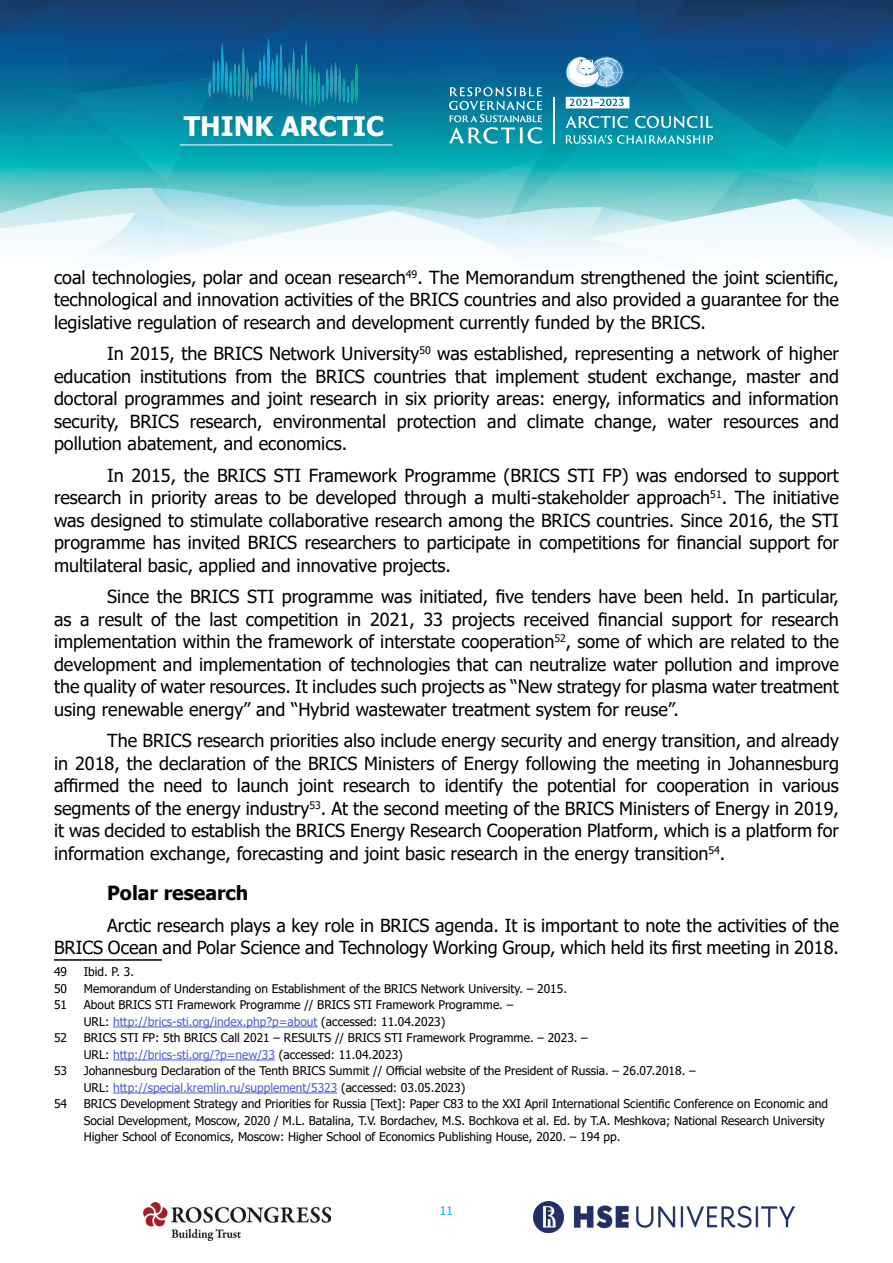
<style>
.page{position:relative;width:893px;height:1263px;background:#fff}
.page>*{position:absolute;margin:0;border:0;box-sizing:border-box;transform-origin:0 0}
.t1{font:700 26.85px "Tahoma";color:#fff}
.заголовок_нумер{font:700 19.5px "Tahoma";color:#000}
.Основной_текст{font:18px/22.5px "Tahoma";color:#000;text-align:justify}
.сноски{font:12px/16.5px "Tahoma";color:#000}
.t2{font:12px "Tahoma";color:#00b5da}
.s1{color:#4f5cd6}
</style>
<div class="page">
<img style="left:534px;top:1201px;width:261px;height:31px">
<img style="left:143px;top:1202px;width:187px;height:38px">
<img style="left:0;top:0;width:893px;height:260px">
<img style="left:201px;top:34px;width:166px;height:79px">
<hr style="left:180px;top:145px;width:212px;height:1px;background:#fff">
<hr style="left:553px;top:97px;width:2px;height:47px;background:#fff">
<svg style="left:566px;top:116px;width:62px;height:12px"></svg>
<svg style="left:635px;top:116px;width:78px;height:12px"></svg>
<svg style="left:566px;top:135px;width:147px;height:9px"></svg>
<svg style="left:566px;top:97px;width:63px;height:11px"></svg>
<svg style="left:449px;top:87px;width:93px;height:57px;background:#3d9eb5"></svg>
<svg style="left:564px;top:56px;width:59px;height:32px"></svg>
<hr style="left:54px;top:959px;width:108px;height:2px;background:#000">
<hr style="left:113px;top:1026px;width:205px;height:1px;background:#4f5cd6">
<hr style="left:113px;top:1059px;width:162px;height:1px;background:#4f5cd6">
<hr style="left:113px;top:1092px;width:224px;height:1px;background:#4f5cd6">
<h1 class="t1" style="left:184px;top:107px;width:202px">THINK ARCTIC</h1>
<p class="Основной_текст" style="left:54px;top:267px;width:786px">coal technologies, polar and ocean research<sup>49</sup>. The Memorandum strengthened the joint scientific, technological and innovation activities of the BRICS countries and also provided a guarantee for the legislative regulation of research and development currently funded by the BRICS.</p>
<p class="Основной_текст" style="left:54px;top:343px;width:786px;text-indent:53px">In 2015, the BRICS Network University<sup>50</sup> was established, representing a network of higher education institutions from the BRICS countries that implement student exchange, master and doctoral programmes and joint research in six priority areas: energy, informatics and information security, BRICS research, environmental protection and climate change, water resources and pollution abatement, and economics.</p>
<p class="Основной_текст" style="left:54px;top:465px;width:786px;text-indent:53px">In 2015, the BRICS STI Framework Programme (BRICS STI FP) was endorsed to support research in priority areas to be developed through a multi-stakeholder approach<sup>51</sup>. The initiative was designed to stimulate collaborative research among the BRICS countries. Since 2016, the STI programme has invited BRICS researchers to participate in competitions for financial support for multilateral basic, applied and innovative projects.</p>
<p class="Основной_текст" style="left:54px;top:586px;width:786px;text-indent:53px">Since the BRICS STI programme was initiated, five tenders have been held. In particular, as a result of the last competition in 2021, 33 projects received financial support for research implementation within the framework of interstate cooperation<sup>52</sup>, some of which are related to the development and implementation of technologies that can neutralize water pollution and improve the quality of water resources. It includes such projects as “New strategy for plasma water treatment using renewable energy” and “Hybrid wastewater treatment system for reuse”.</p>
<p class="Основной_текст" style="left:54px;top:730px;width:786px;text-indent:53px">The BRICS research priorities also include energy security and energy transition, and already in 2018, the declaration of the BRICS Ministers of Energy following the meeting in Johannesburg affirmed the need to launch joint research to identify the potential for cooperation in various segments of the energy industry<sup>53</sup>. At the second meeting of the BRICS Ministers of Energy in 2019, it was decided to establish the BRICS Energy Research Cooperation Platform, which is a platform for information exchange, forecasting and joint basic research in the energy transition<sup>54</sup>.</p>
<p class="заголовок_нумер" style="left:107px;top:879px;width:143px">Polar research</p>
<p class="Основной_текст" style="left:54px;top:915px;width:786px;text-align:right">Arctic research plays a key role in BRICS agenda. It is important to note the activities of the<br>BRICS Ocean and Polar Science and Technology Working Group, which held its first meeting in 2018.</p>
<p class="сноски" style="left:54px;top:964px;width:15px">49</p>
<p class="сноски" style="left:84px;top:964px;width:52px">Ibid. P. 3.</p>
<p class="сноски" style="left:54px;top:981px;width:15px">50</p>
<p class="сноски" style="left:84px;top:981px;width:485px">Memorandum of Understanding on Establishment of the BRICS Network University. – 2015.</p>
<p class="сноски" style="left:54px;top:997px;width:15px">51</p>
<p class="сноски" style="left:84px;top:997px;width:431px">About BRICS STI Framework Programme // BRICS STI Framework Programme. –<br>URL: <span class="s1">http://brics-sti.org/index.php?p=about</span> (accessed: 11.04.2023)</p>
<p class="сноски" style="left:54px;top:1030px;width:15px">52</p>
<p class="сноски" style="left:84px;top:1030px;width:506px">BRICS STI FP: 5th BRICS Call 2021 – RESULTS // BRICS STI Framework Programme. – 2023. –<br>URL: <span class="s1">http://brics-sti.org/?p=new/33</span> (accessed: 11.04.2023)</p>
<p class="сноски" style="left:54px;top:1063px;width:15px">53</p>
<p class="сноски" style="left:84px;top:1063px;width:613px">Johannesburg Declaration of the Tenth BRICS Summit // Official website of the President of Russia. – 26.07.2018. –<br>URL: <span class="s1">http://special.kremlin.ru/supplement/5323</span> (accessed: 03.05.2023)</p>
<p class="сноски" style="left:54px;top:1096px;width:15px">54</p>
<p class="сноски" style="left:84px;top:1096px;width:746px">BRICS Development Strategy and Priorities for Russia [Text]: Paper C83 to the XXI April International Scientific Conference on Economic and<br>Social Development, Moscow, 2020 / M.L. Batalina, T.V. Bordachev, M.S. Bochkova et al. Ed. by T.A. Meshkova; National Research University<br>Higher School of Economics, Moscow: Higher School of Economics Publishing House, 2020. – 194 pp.</p>
<p class="t2" style="left:440px;top:1203px;width:15px">11</p>
</div>
